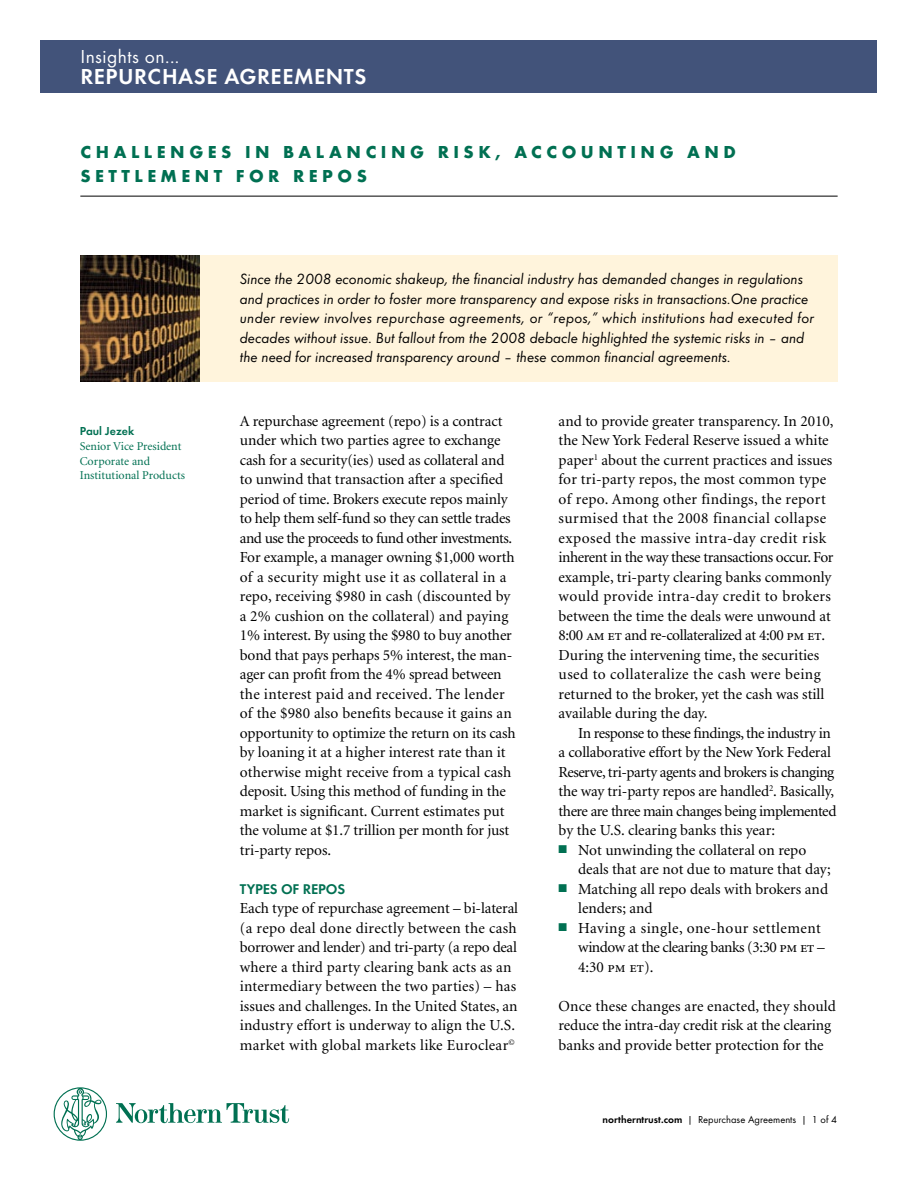
<style>
.page{position:relative;width:918px;height:1188px;background:#fff}
.page>*{position:absolute;margin:0;border:0;box-sizing:border-box;transform-origin:0 0}
.t1{font:700 22.5px "Function";letter-spacing:.025em;color:#fff}
.t2{font:19.5px "Function";letter-spacing:.025em;color:#fff}
.t3{font:800 18px/24.3px "Function LH";letter-spacing:.25em;color:#007052}
.t4{font:15.3px/19.5px "Minion";color:#000}
.t5{font:italic 15.3px/19.5px "Function";color:#000}
.t6{font:15.3px/19.5px "Minion";letter-spacing:-.025em;color:#000}
.t7{font:700 14.7px "Function";color:#007052}
.t8{font:12px/14.7px "Minion";color:#007052}
.t9{font:700 12px "Function";color:#007052}
.t10{font:10.5px "Function";color:#000}
.s1{font-family:"Minion Exp"}
.s2{color:#007052}
.s3{font-weight:700}
</style>
<div class="page">
<div style="left:40px;top:40px;width:838px;height:53px;background:#42537a"></div>
<svg style="left:54px;top:1087px;width:53px;height:54px"></svg>
<svg style="left:116px;top:1103px;width:173px;height:20px"></svg>
<div style="left:80px;top:255px;width:758px;height:127px;background:#fff4dc"></div>
<hr style="left:80px;top:196px;width:758px;height:1px;background:#000">
<img style="left:80px;top:255px;width:120px;height:127px">
<p class="t2" style="left:80px;top:45px;width:101px">Insights on...</p>
<h1 class="t1" style="left:80px;top:64px;width:288px">repurchase agreements</h1>
<p class="t3" style="left:80px;top:139px;width:657px">CHALLENGES IN BALANCING RISK, ACCOUNTING AND<br>SETTLEMENT FOR REPOS</p>
<p class="t9" style="left:80px;top:424px;width:56px">Paul Jezek</p>
<p class="t8" style="left:80px;top:439px;width:107px">Senior Vice President<br>Corporate and<br>Institutional Products</p>
<p class="t5" style="left:240px;top:270px;width:576px">Since the 2008 economic shakeup, the financial industry has demanded changes in regulations and practices in order to foster more transparency and expose risks in transactions.One practice under review involves repurchase agreements, or “repos,” which institutions had executed for decades without issue. But fallout from the 2008 debacle highlighted the systemic risks in – and the need for increased transparency around – these common financial agreements.</p>
<p class="t4" style="left:240px;top:412px;width:277px">A repurchase agreement (repo) is a contract under which two parties agree to exchange cash for a security(ies) used as collateral and to unwind that transaction after a specified period of time. Brokers execute repos mainly to help them self-fund so they can settle trades and use the proceeds to fund other investments.<br>For example, a manager owning $1,000 worth of a security might use it as collateral in a repo, receiving $980 in cash (discounted by a 2% cushion on the collateral) and paying 1% interest. By using the $980 to buy another bond that pays perhaps 5% interest, the man&shy;ager can profit from the 4% spread between the interest paid and received. The lender of the $980 also benefits because it gains an opportunity to optimize the return on its cash by loaning it at a higher interest rate than it otherwise might receive from a typical cash deposit. Using this method of funding in the market is significant. Current estimates put the volume at $1.7 trillion per month for just tri-party repos.</p>
<p class="t7" style="left:240px;top:880px;width:24px">TYPES</p>
<p class="t7" style="left:281px;top:880px;width:61px">OF REPOS</p>
<p class="t4" style="left:240px;top:899px;width:280px">Each type of repurchase agreement – bi-lateral (a repo deal done directly between the cash borrower and lender) and tri-party (a repo deal where a third party clearing bank acts as an intermediary between the two parties) – has issues and challenges. In the United States, an industry effort is underway to align the U.S. market with global markets like Euroclear<sup>©</sup></p>
<p class="t4" style="left:559px;top:412px;width:277px">and to provide greater transparency. In 2010, the New York Federal Reserve issued a white paper<sup>1</sup> about the current practices and issues for tri-party repos, the most common type of repo. Among other findings, the report surmised that the 2008 financial collapse exposed the massive intra-day credit risk inherent in the way these transactions occur. For example, tri-party clearing banks commonly would provide intra-day credit to brokers between the time the deals were unwound at 8:00 <span class="s1">am et</span> and re-collateralized at 4:00 <span class="s1">pm et</span>.<br>During the intervening time, the securities used to collateralize the cash were being returned to the broker, yet the cash was still available during the day.</p>
<p class="t6" style="left:559px;top:723px;width:279px;text-indent:19px">In response to these findings, the industry in a collaborative effort by the New York Federal Reserve, tri-party agents and brokers is changing the way tri-party repos are handled<sup>2</sup>. Basically, there are three main changes being implemented by the U.S. clearing banks this year:</p>
<p class="t4" style="left:578px;top:841px;width:254px;text-indent:-20px"><span class="s2">■</span> Not unwinding the collateral on repo deals that are not due to mature that day;</p>
<p class="t4" style="left:578px;top:880px;width:252px;text-indent:-20px"><span class="s2">■</span> Matching all repo deals with brokers and lenders; and</p>
<p class="t4" style="left:578px;top:919px;width:248px;text-indent:-20px"><span class="s2">■</span> Having a single, one-hour settlement window at the clearing banks (3:30 <span class="s1">pm et</span> –<br>4:30 <span class="s1">pm et</span>).</p>
<p class="t4" style="left:559px;top:997px;width:279px">Once these changes are enacted, they should reduce the intra-day credit risk at the clearing banks and provide better protection for the</p>
<p class="t10" style="left:603px;top:1113px;width:236px"><span class="s3">northerntrust.com</span> | Repurchase Agreements | 1 of 4</p>
</div>
